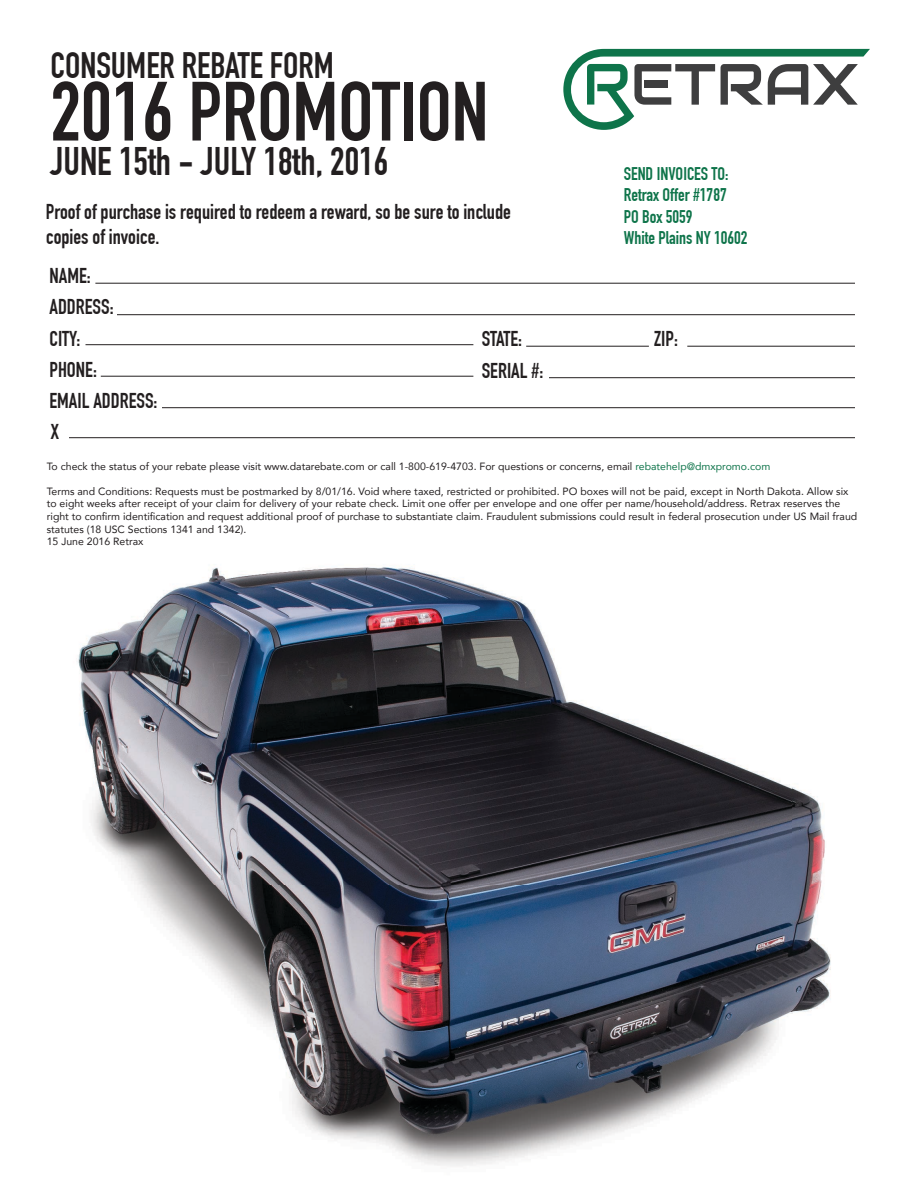
<style>
.page{position:relative;width:918px;height:1188px;background:#fff}
.page>*{position:absolute;margin:0;border:0;box-sizing:border-box;transform-origin:0 0}
.t1{font:700 82.5px "DIN Condensed";color:#231f20}
.t2{font:700 39px "DIN Condensed";color:#231f20}
.t3{font:700 36px "DIN Condensed";color:#231f20}
.t4{font:700 21px/31.2px "DIN Condensed";color:#231f20}
.t5{font:700 18px/21.6px "DIN Condensed";color:#0e744a}
.t6{font:10.5px/12.6px "Avenir";color:#231f20}
.s1{color:#0e744a}
</style>
<div class="page">
<img style="left:77px;top:567px;width:754px;height:599px">
<svg style="left:563px;top:49px;width:307px;height:81px"></svg>
<hr style="left:95px;top:283px;width:760px;height:1px;background:#231f20">
<hr style="left:69px;top:437px;width:786px;height:1px;background:#231f20">
<hr style="left:117px;top:314px;width:738px;height:1px;background:#231f20">
<hr style="left:86px;top:344px;width:387px;height:1px;background:#231f20">
<hr style="left:101px;top:376px;width:372px;height:1px;background:#231f20">
<hr style="left:162px;top:407px;width:693px;height:1px;background:#231f20">
<hr style="left:687px;top:346px;width:168px;height:1px;background:#231f20">
<hr style="left:526px;top:346px;width:123px;height:1px;background:#231f20">
<hr style="left:549px;top:377px;width:306px;height:1px;background:#231f20">
<h3 class="t3" style="left:50px;top:44px;width:285px">CONSUMER REBATE FORM</h3>
<h1 class="t1" style="left:50px;top:63px;width:439px">2016 PROMOTION</h1>
<h2 class="t2" style="left:50px;top:138px;width:339px">JUNE 15th - JULY 18th, 2016</h2>
<h3 class="t4" style="left:46px;top:199px;width:467px;line-height:25.2px">Proof of purchase is required to redeem a reward, so be sure to include copies of invoice.</h3>
<h3 class="t4" style="left:49px;top:260px;width:110px">NAME:<br>ADDRESS:<br>CITY:<br>PHONE:<br>EMAIL ADDRESS:<br>X</h3>
<h3 class="t5" style="left:624px;top:163px;width:125px">SEND INVOICES TO:<br>Retrax Offer #1787<br>PO Box 5059<br>White Plains NY 10602</h3>
<h3 class="t4" style="left:482px;top:323px;width:42px">STATE:</h3>
<h3 class="t4" style="left:654px;top:323px;width:25px">ZIP:</h3>
<h3 class="t4" style="left:482px;top:355px;width:63px">SERIAL #:</h3>
<p class="t6" style="left:47px;top:459px;width:725px">To check the status of your rebate please visit www.datarebate.com or call 1-800-619-4703. For questions or concerns, email <span class="s1">rebatehelp@dmxpromo.com</span></p>
<p class="t6" style="left:47px;top:484px;width:812px">Terms and Conditions: Requests must be postmarked by 8/01/16. Void where taxed, restricted or prohibited. PO boxes will not be paid, except in North Dakota. Allow six to eight weeks after receipt of your claim for delivery of your rebate check. Limit one offer per envelope and one offer per name/household/address. Retrax reserves the right to confirm identification and request additional proof of purchase to substantiate claim. Fraudulent submissions could result in federal prosecution under US Mail fraud statutes (18 USC Sections 1341 and 1342).<br>15 June 2016 Retrax</p>
</div>
